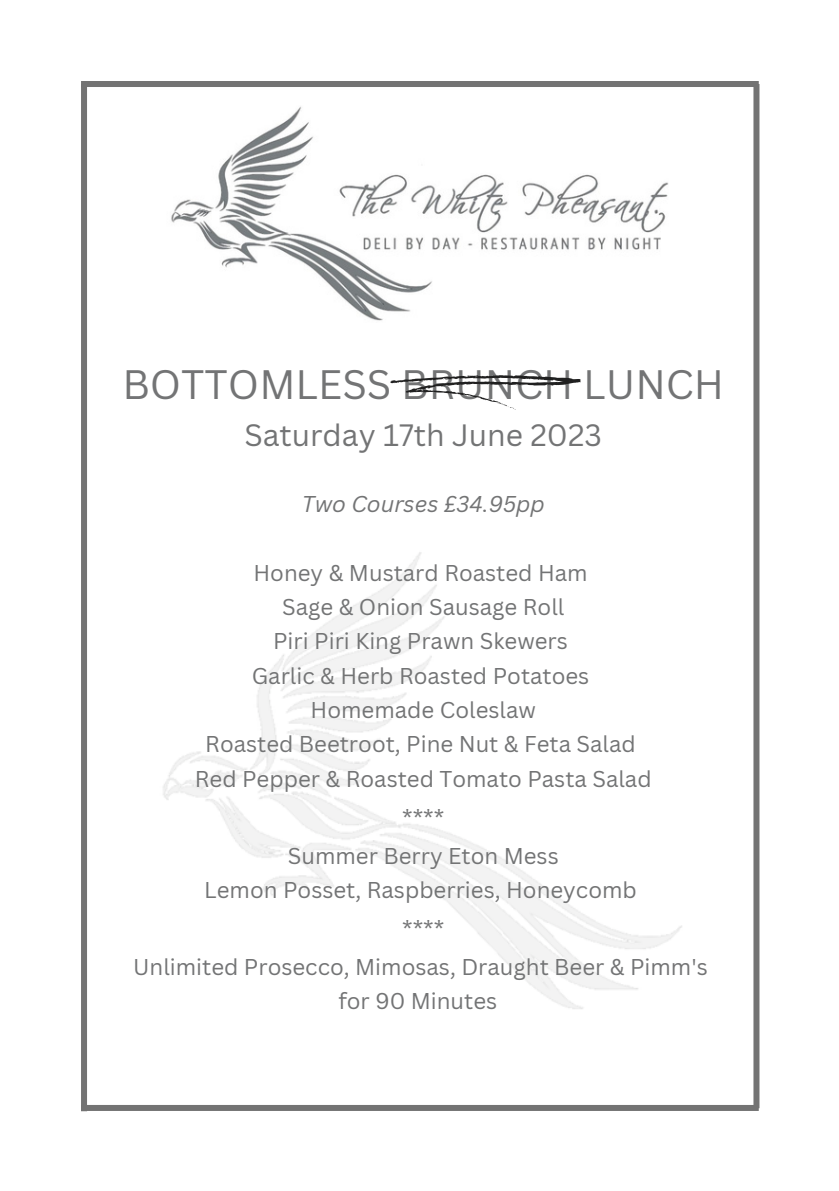
<style>
.page{position:relative;width:839px;height:1191px;background:#fff}
.page>*{position:absolute;margin:0;border:0;box-sizing:border-box;transform-origin:0 0}
.t1{font:40px "Canva Sans";color:#737475}
.t2{font:30px "Canva Sans";color:#737475}
.t3{font:22.2px "Canva Sans";color:#737475}
.t4{font:italic 22.2px "Canva Sans";color:#737475}
</style>
<div class="page">
<img style="left:171px;top:106px;width:498px;height:215px">
<div style="left:81px;top:84px;width:6px;height:1027px;background:#737373"></div>
<div style="left:753px;top:84px;width:6px;height:1024px;background:#737373"></div>
<div style="left:81px;top:1105px;width:677px;height:6px;background:#737373"></div>
<div style="left:81px;top:81px;width:677px;height:6px;background:#737373"></div>
<svg style="left:390px;top:375px;width:190px;height:35px"></svg>
<p class="t1" style="left:122px;top:356px;width:603px">BOTTOMLESS BRUNCH LUNCH</p>
<p class="t2" style="left:244px;top:414px;width:359px">Saturday 17th June 2023</p>
<p class="t4" style="left:302px;top:488px;width:244px">Two Courses £34.95pp</p>
<p class="t3" style="left:253px;top:557px;width:336px">Honey &amp; Mustard Roasted Ham</p>
<p class="t3" style="left:282px;top:591px;width:284px">Sage &amp; Onion Sausage Roll</p>
<p class="t3" style="left:273px;top:626px;width:296px">Piri Piri King Prawn Skewers</p>
<p class="t3" style="left:252px;top:660px;width:339px">Garlic &amp; Herb Roasted Potatoes</p>
<p class="t3" style="left:310px;top:694px;width:227px">Homemade Coleslaw</p>
<p class="t3" style="left:205px;top:729px;width:432px">Roasted Beetroot, Pine Nut &amp; Feta Salad</p>
<p class="t3" style="left:195px;top:763px;width:458px">Red Pepper &amp; Roasted Tomato Pasta Salad</p>
<p class="t3" style="left:402px;top:801px;width:44px">****</p>
<p class="t3" style="left:288px;top:840px;width:272px">Summer Berry Eton Mess</p>
<p class="t3" style="left:204px;top:874px;width:434px">Lemon Posset, Raspberries, Honeycomb</p>
<p class="t3" style="left:402px;top:913px;width:44px">****</p>
<p class="t3" style="left:133px;top:951px;width:576px">Unlimited Prosecco, Mimosas, Draught Beer &amp; Pimm's</p>
<p class="t3" style="left:338px;top:985px;width:160px">for 90 Minutes</p>
</div>
